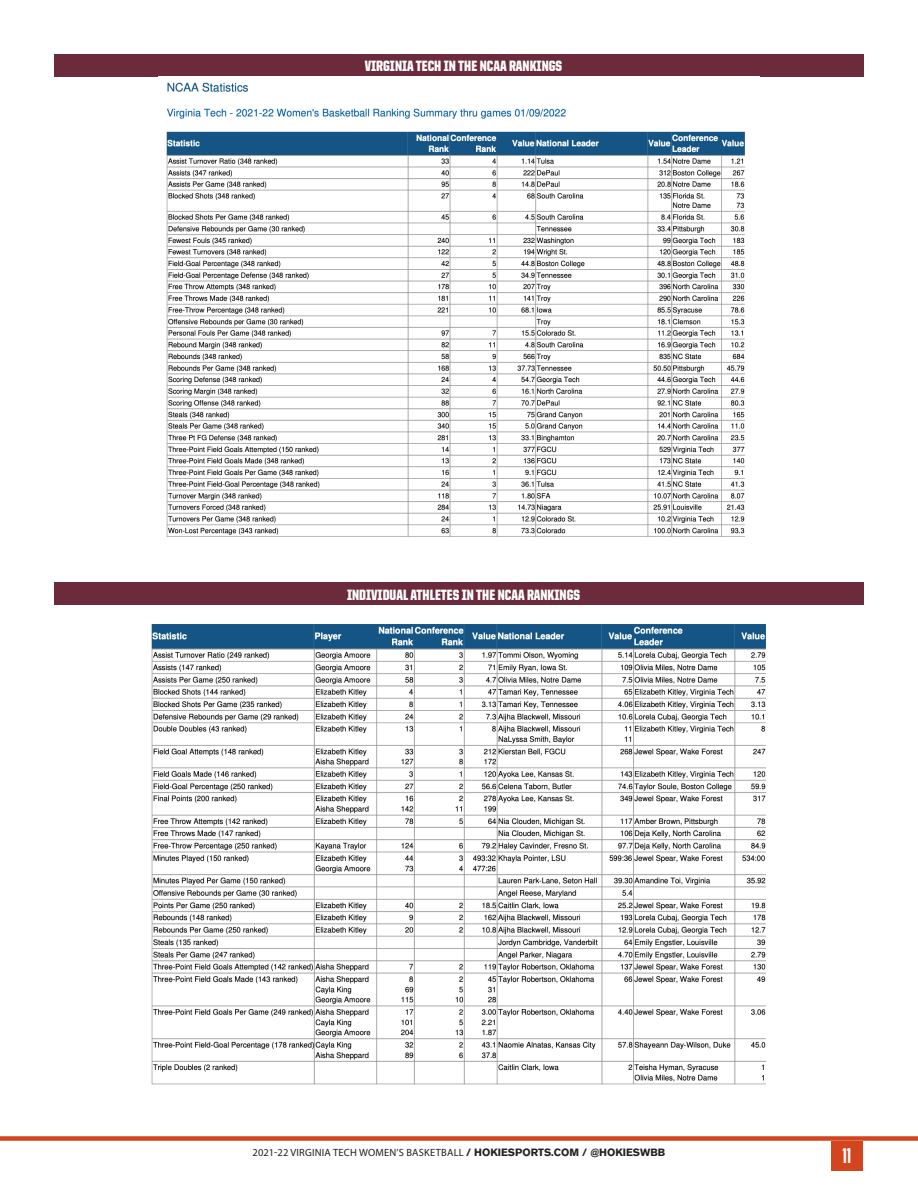
<style>
.page{position:relative;width:918px;height:1188px;background:#fff}
.page>*{position:absolute;margin:0;border:0;box-sizing:border-box;transform-origin:0 0}
.t1{font:21px "Virginia Tech Nike";color:#fff}
.t2{font:900 15px "United Sans Cond";color:#fff}
.t3{font:10.5px "Myriad Pro";letter-spacing:.02em;color:#231f20}
.s1{font-family:"Akzidenz Grotesk BQ";font-weight:700}
</style>
<div class="page">
<div style="left:832px;top:1141px;width:31px;height:29px;background:#d2451e"></div>
<div style="left:0;top:1136px;width:918px;height:5px;background:#d2451e"></div>
<div style="left:54px;top:54px;width:810px;height:22px;background:#6c2b3d"></div>
<img style="left:166px;top:82px;width:579px;height:455px">
<img style="left:151px;top:624px;width:615px;height:461px">
<div style="left:54px;top:583px;width:810px;height:22px;background:#6c2b3d"></div>
<p class="t2" style="left:365px;top:58px;width:199px">VIRGINIA TECH IN THE NCAA RANKINGS</p>
<p class="t2" style="left:347px;top:587px;width:235px">INDIVIDUAL ATHLETES IN THE NCAA RANKINGS</p>
<p class="t3" style="left:253px;top:1146px;width:414px">2021-22 VIRGINIA TECH WOMEN’S BASKETBALL <span class="s1">/ HOKIESPORTS.COM / @HOKIESWBB</span></p>
<h1 class="t1" style="left:843px;top:1145px;width:10px">11</h1>
</div>
